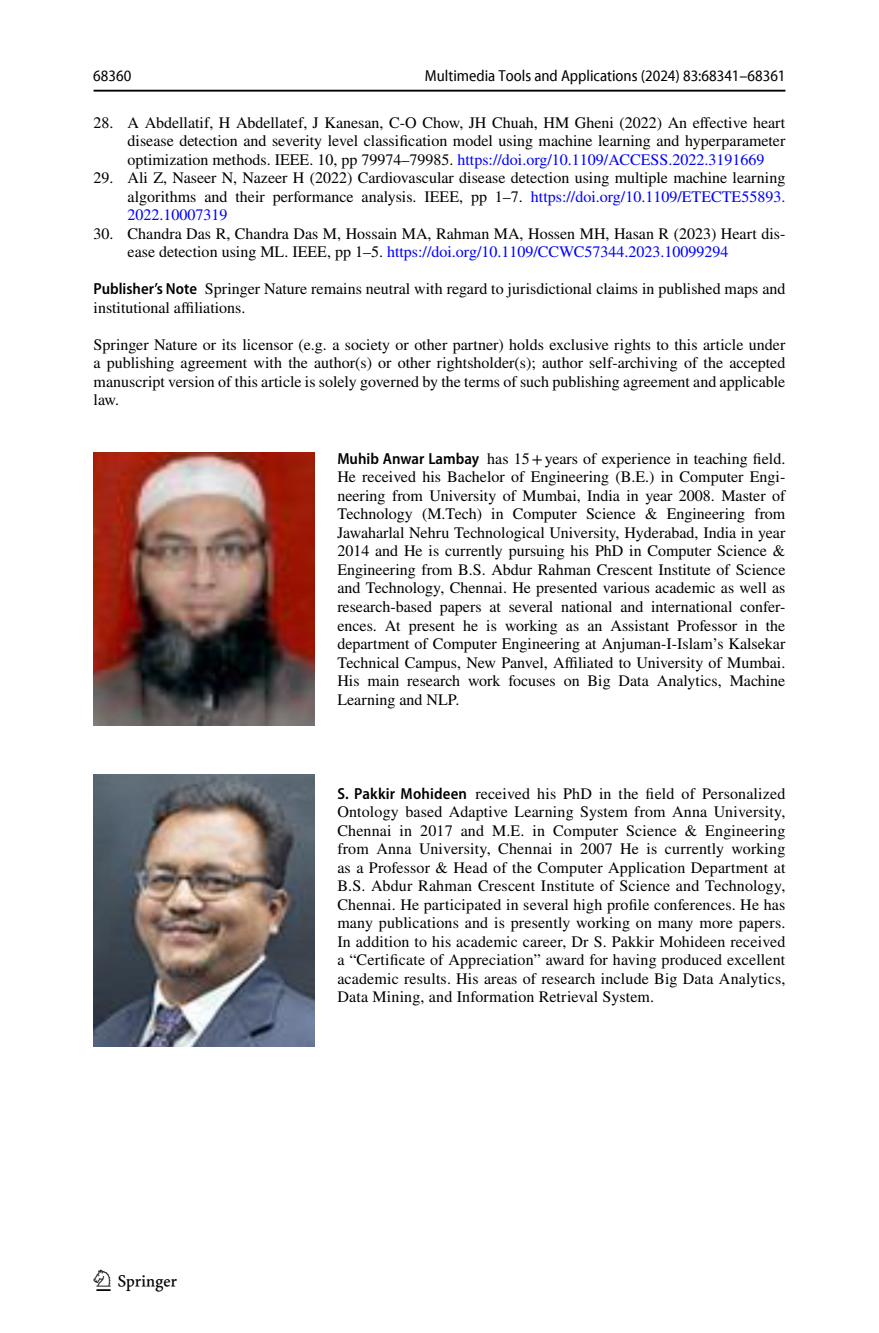
<style>
.page{position:relative;width:879px;height:1333px;background:#fff}
.page>*{position:absolute;margin:0;border:0;box-sizing:border-box;transform-origin:0 0}
.t1{font:30px "Springnew Regular 4";color:#000}
.t2{font:16px/18.4px "STIX";color:#000;text-align:justify}
.t3{font:semi-condensed 16px "Myriad Pro Unic";color:#000}
.s1{color:#00f}
.s2{font-family:"Myriad Pro";font-weight:600;font-stretch:semi-condensed}
</style>
<div class="page">
<hr style="left:94px;top:90px;width:691px;height:2px;background:#000">
<img style="left:94px;top:453px;width:221px;height:272px">
<img style="left:94px;top:774px;width:221px;height:272px">
<p class="t3" style="left:93px;top:69px;width:40px">68360</p>
<p class="t3" style="left:425px;top:69px;width:362px">Multimedia Tools and Applications (2024) 83:68341–68361</p>
<p class="t2" style="left:128px;top:114px;width:659px;text-indent:-34px">28. A Abdellatif, H Abdellatef, J Kanesan, C-O Chow, JH Chuah, HM Gheni (2022) An effective heart disease detection and severity level classification model using machine learning and hyperparameter optimization methods. IEEE. 10, pp 79974–79985. <span class="s1">https://doi.org/10.1109/ACCESS.2022.3191669</span></p>
<p class="t2" style="left:128px;top:170px;width:659px;text-indent:-34px">29. Ali Z, Naseer N, Nazeer H (2022) Cardiovascular disease detection using multiple machine learning algorithms and their performance analysis. IEEE, pp 1–7. <span class="s1">https://doi.org/10.1109/ETECTE55893.<br>2022.10007319</span></p>
<p class="t2" style="left:128px;top:225px;width:659px;text-indent:-34px">30. Chandra Das R, Chandra Das M, Hossain MA, Rahman MA, Hossen MH, Hasan R (2023) Heart dis&shy;ease detection using ML. IEEE, pp 1–5. <span class="s1">https://doi.org/10.1109/CCWC57344.2023.10099294</span></p>
<p class="t2" style="left:94px;top:281px;width:693px"><span class="s2">Publisher’s Note</span> Springer Nature remains neutral with regard to jurisdictional claims in published maps and institutional affiliations.</p>
<p class="t2" style="left:94px;top:336px;width:693px">Springer Nature or its licensor (e.g. a society or other partner) holds exclusive rights to this article under a publishing agreement with the author(s) or other rightsholder(s); author self-archiving of the accepted manuscript version of this article is solely governed by the terms of such publishing agreement and applicable law.</p>
<p class="t2" style="left:337px;top:450px;width:449px"><span class="s2">Muhib Anwar Lambay</span> has 15+years of experience in teaching field.<br>He received his Bachelor of Engineering (B.E.) in Computer Engi&shy;neering from University of Mumbai, India in year 2008. Master of Technology (M.Tech) in Computer Science &amp; Engineering from Jawaharlal Nehru Technological University, Hyderabad, India in year 2014 and He is currently pursuing his PhD in Computer Science &amp; Engineering from B.S. Abdur Rahman Crescent Institute of Science and Technology, Chennai. He presented various academic as well as research-based papers at several national and international confer&shy;ences. At present he is working as an Assistant Professor in the department of Computer Engineering at Anjuman-I-Islam’s Kalsekar Technical Campus, New Panvel, Affiliated to University of Mumbai.<br>His main research work focuses on Big Data Analytics, Machine Learning and NLP.</p>
<h1 class="t1" style="left:96px;top:1269px;width:83px">1 3</h1>
<p class="t2" style="left:337px;top:785px;width:449px"><span class="s2">S. Pakkir Mohideen</span> received his PhD in the field of Personalized Ontology based Adaptive Learning System from Anna University, Chennai in 2017 and M.E. in Computer Science &amp; Engineering from Anna University, Chennai in 2007 He is currently working as a Professor &amp; Head of the Computer Application Department at B.S. Abdur Rahman Crescent Institute of Science and Technology, Chennai. He participated in several high profile conferences. He has many publications and is presently working on many more papers.<br>In addition to his academic career, Dr S. Pakkir Mohideen received a “Certificate of Appreciation” award for having produced excellent academic results. His areas of research include Big Data Analytics, Data Mining, and Information Retrieval System.</p>
</div>
